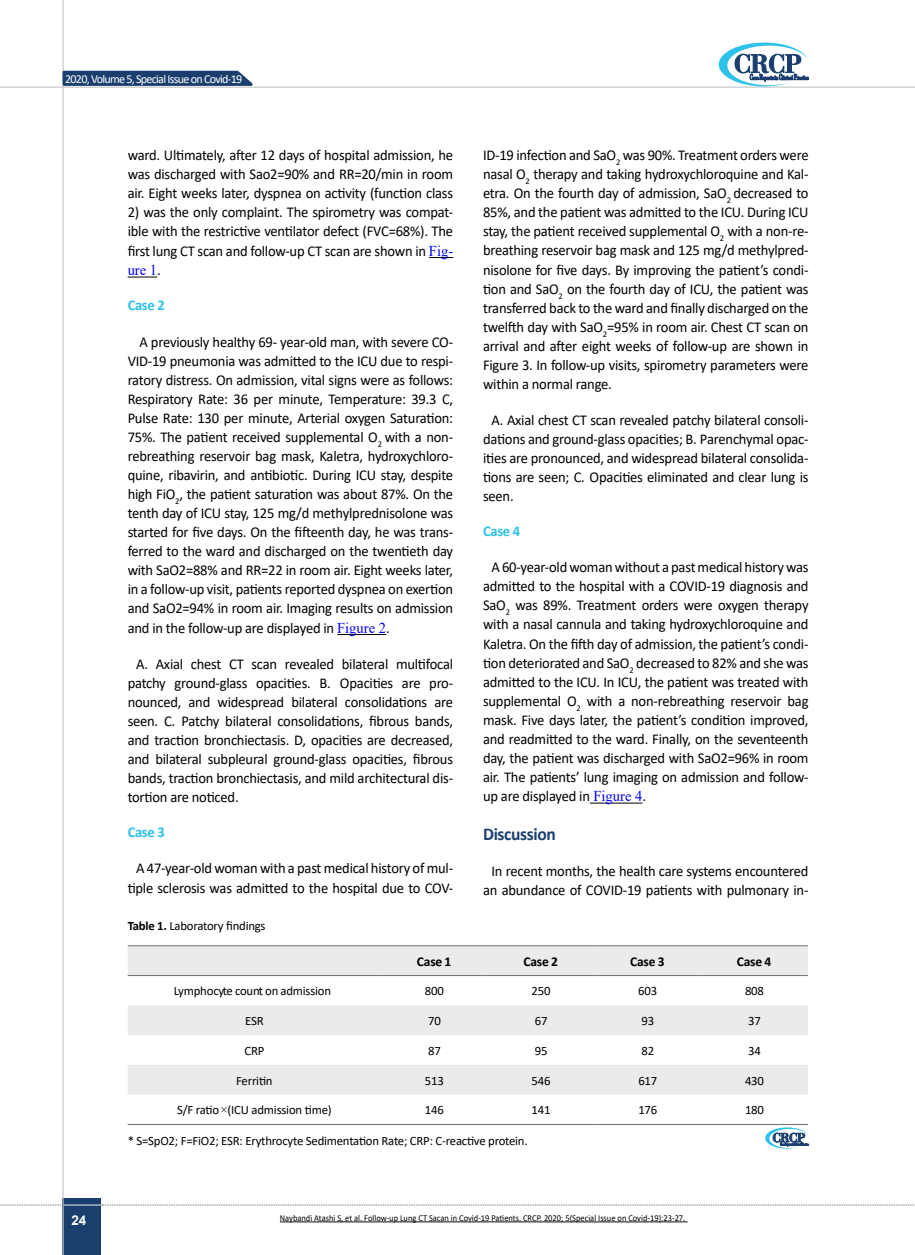
<style>
.page{position:relative;width:915px;height:1255px;background:#fff}
.page>*{position:absolute;margin:0;border:0;box-sizing:border-box;transform-origin:0 0}
.t1{font:700 18px "Calibri";letter-spacing:-.02em;color:#1a3f6f}
.t2{font:15px/19px "Calibri";letter-spacing:-.015em;color:#000;text-align:justify}
.t3{font:700 15px "Calibri";letter-spacing:-.02em;color:#2ec1ea}
.t4{font:15px "Times New Roman";color:#00f}
.t5{font:700 13.5px "Calibri";letter-spacing:-.01em;color:#000}
.t6{font:700 13.5px "Arial";color:#fff}
.t7{font:12.75px "Calibri";letter-spacing:-.015em;color:#000}
.t8{font:12.15px "Calibri";letter-spacing:-.06em;color:#fff}
.t9{font:9px "Calibri";color:#000;scale:.94 1}
.s1{font-family:"Times New Roman";color:#00f}
.s2{font-family:"Calibri";color:#000}
.s3{font-weight:700}
.s4{font-family:"Times New Roman";font-style:italic}
</style>
<div class="page">
<div style="left:63px;top:1198px;width:38px;height:56px;background:#1a3f6f"></div>
<hr style="left:62px;top:0;width:2px;height:1254px;background:#c2c4c6">
<hr style="left:0;top:87px;width:914px;height:1px;background:#c2c4c6">
<hr style="left:63px;top:1204px;width:38px;height:1px;background:#ebebec">
<svg style="left:0;top:1204px;width:63px;height:1px"></svg>
<svg style="left:102px;top:1204px;width:813px;height:1px"></svg>
<svg style="left:718px;top:43px;width:90px;height:43px"></svg>
<svg style="left:61px;top:69px;width:198px;height:18px;background:#4a678c"></svg>
<svg style="left:429px;top:257px;width:24px;height:1px"></svg>
<svg style="left:128px;top:277px;width:29px;height:1px"></svg>
<hr style="left:337px;top:634px;width:49px;height:1px;background:#000">
<hr style="left:589px;top:802px;width:53px;height:1px;background:#000">
<svg style="left:128px;top:946px;width:679px;height:148px;fill:#ebebec"></svg>
<hr style="left:128px;top:945px;width:253px;height:1px;background:#6d6e71">
<hr style="left:381px;top:945px;width:106px;height:1px;background:#6d6e71">
<hr style="left:487px;top:945px;width:107px;height:1px;background:#6d6e71">
<hr style="left:594px;top:945px;width:107px;height:1px;background:#6d6e71">
<hr style="left:701px;top:945px;width:106px;height:1px;background:#6d6e71">
<hr style="left:128px;top:975px;width:253px;height:1px;background:#6d6e71">
<hr style="left:381px;top:975px;width:106px;height:1px;background:#6d6e71">
<hr style="left:487px;top:975px;width:107px;height:1px;background:#6d6e71">
<hr style="left:594px;top:975px;width:107px;height:1px;background:#6d6e71">
<hr style="left:701px;top:975px;width:106px;height:1px;background:#6d6e71">
<hr style="left:128px;top:1123px;width:253px;height:1px;background:#6d6e71">
<hr style="left:381px;top:1123px;width:106px;height:1px;background:#6d6e71">
<hr style="left:487px;top:1123px;width:107px;height:1px;background:#6d6e71">
<hr style="left:594px;top:1123px;width:107px;height:1px;background:#6d6e71">
<hr style="left:701px;top:1123px;width:106px;height:1px;background:#6d6e71">
<svg style="left:765px;top:1127px;width:43px;height:21px"></svg>
<hr style="left:280px;top:1221px;width:407px;height:1px;background:#000">
<p class="t8" style="left:65px;top:70px;width:179px">2020, Volume 5, Special Issue on Covid-19</p>
<p class="t2" style="left:128px;top:145px;width:327px">ward. Ultimately, after 12 days of hospital admission, he was discharged with Sao2=90% and RR=20/min in room air. Eight weeks later, dyspnea on activity (function class</p>
<p class="t2" style="left:128px;top:202px;width:327px">2) was the only complaint. The spirometry was compat&shy;ible with the restrictive ventilator defect (FVC=68%). The first lung CT scan and follow-up CT scan are shown in <span class="s1">Fig-</span></p>
<p class="t4" style="left:128px;top:260px;width:35px">ure 1<span class="s2">.</span></p>
<p class="t3" style="left:128px;top:295px;width:39px">Case 2</p>
<p class="t2" style="left:128px;top:331px;width:327px;text-indent:12px">A previously healthy 69- year-old man, with severe CO-VID-19 pneumonia was admitted to the ICU due to respi&shy;ratory distress. On admission, vital signs were as follows:<br>Respiratory Rate: 36 per minute, Temperature: 39.3 C, Pulse Rate: 130 per minute, Arterial oxygen Saturation:<br>75%. The patient received supplemental O<sub>2</sub> with a non&shy;rebreathing reservoir bag mask, Kaletra, hydroxychloro&shy;quine, ribavirin, and antibiotic. During ICU stay, despite high FiO<sub>2</sub>, the patient saturation was about 87%. On the tenth day of ICU stay, 125 mg/d methylprednisolone was started for five days. On the fifteenth day, he was trans&shy;ferred to the ward and discharged on the twentieth day with SaO2=88% and RR=22 in room air. Eight weeks later, in a follow-up visit, patients reported dyspnea on exertion and SaO2=94% in room air. Imaging results on admission and in the follow-up are displayed in <span class="s1">Figure 2</span>.</p>
<p class="t2" style="left:128px;top:654px;width:327px;text-indent:8px">A. Axial chest CT scan revealed bilateral multifocal patchy ground-glass opacities. B. Opacities are pro&shy;nounced, and widespread bilateral consolidations are seen. C. Patchy bilateral consolidations, fibrous bands, and traction bronchiectasis. D, opacities are decreased, and bilateral subpleural ground-glass opacities, fibrous bands, traction bronchiectasis, and mild architectural dis&shy;tortion are noticed.</p>
<p class="t3" style="left:128px;top:821px;width:39px">Case 3</p>
<p class="t2" style="left:128px;top:858px;width:327px;text-align:center">A 47-year-old woman with a past medical history of mul&shy;tiple sclerosis was admitted to the hospital due to COV-</p>
<p class="t7" style="left:128px;top:916px;width:139px"><span class="s3">Table 1.</span> Laboratory findings</p>
<p class="t2" style="left:483px;top:145px;width:327px">ID-19 infection and SaO<sub>2</sub> was 90%. Treatment orders were nasal O<sub>2</sub> therapy and taking hydroxychloroquine and Kal&shy;etra. On the fourth day of admission, SaO<sub>2</sub> decreased to 85%, and the patient was admitted to the ICU. During ICU stay, the patient received supplemental O<sub>2</sub> with a non-re&shy;breathing reservoir bag mask and 125 mg/d methylpred&shy;nisolone for five days. By improving the patient’s condi&shy;tion and SaO<sub>2</sub> on the fourth day of ICU, the patient was transferred back to the ward and finally discharged on the twelfth day with SaO<sub>2</sub>=95% in room air. Chest CT scan on arrival and after eight weeks of follow-up are shown in Figure 3. In follow-up visits, spirometry parameters were within a normal range.</p>
<p class="t2" style="left:483px;top:410px;width:327px;text-indent:8px">A. Axial chest CT scan revealed patchy bilateral consoli&shy;dations and ground-glass opacities; B. Parenchymal opac&shy;ities are pronounced, and widespread bilateral consolida&shy;tions are seen; C. Opacities eliminated and clear lung is seen.</p>
<p class="t3" style="left:483px;top:520px;width:39px">Case 4</p>
<p class="t2" style="left:483px;top:557px;width:327px;text-indent:9px">A 60-year-old woman without a past medical history was admitted to the hospital with a COVID-19 diagnosis and SaO<sub>2</sub> was 89%. Treatment orders were oxygen therapy with a nasal cannula and taking hydroxychloroquine and Kaletra. On the fifth day of admission, the patient’s condi&shy;tion deteriorated and SaO<sub>2</sub> decreased to 82% and she was admitted to the ICU. In ICU, the patient was treated with supplemental O<sub>2</sub> with a non-rebreathing reservoir bag mask. Five days later, the patient’s condition improved, and readmitted to the ward. Finally, on the seventeenth day, the patient was discharged with SaO2=96% in room air. The patients’ lung imaging on admission and follow&shy;up are displayed in <span class="s1">Figure 4</span>.</p>
<p class="t1" style="left:483px;top:821px;width:74px">Discussion</p>
<p class="t2" style="left:483px;top:861px;width:327px;text-align:center">In recent months, the health care systems encountered an abundance of COVID-19 patients with pulmonary in-</p>
<p class="t5" style="left:416px;top:951px;width:36px">Case 1</p>
<p class="t5" style="left:523px;top:951px;width:36px">Case 2</p>
<p class="t5" style="left:630px;top:951px;width:36px">Case 3</p>
<p class="t5" style="left:736px;top:951px;width:36px">Case 4</p>
<p class="t7" style="left:174px;top:982px;width:159px">Lymphocyte count on admission</p>
<p class="t7" style="left:425px;top:982px;width:21px">800</p>
<p class="t7" style="left:531px;top:982px;width:21px">250</p>
<p class="t7" style="left:638px;top:982px;width:21px">603</p>
<p class="t7" style="left:744px;top:982px;width:21px">808</p>
<p class="t7" style="left:245px;top:1011px;width:20px">ESR</p>
<p class="t7" style="left:428px;top:1011px;width:14px">70</p>
<p class="t7" style="left:534px;top:1011px;width:14px">67</p>
<p class="t7" style="left:641px;top:1011px;width:14px">93</p>
<p class="t7" style="left:747px;top:1011px;width:14px">37</p>
<p class="t7" style="left:244px;top:1041px;width:21px">CRP</p>
<p class="t7" style="left:428px;top:1041px;width:14px">87</p>
<p class="t7" style="left:534px;top:1041px;width:14px">95</p>
<p class="t7" style="left:641px;top:1041px;width:14px">82</p>
<p class="t7" style="left:747px;top:1041px;width:14px">34</p>
<p class="t7" style="left:236px;top:1071px;width:38px">Ferritin</p>
<p class="t7" style="left:425px;top:1071px;width:21px">513</p>
<p class="t7" style="left:531px;top:1071px;width:21px">546</p>
<p class="t7" style="left:638px;top:1071px;width:21px">617</p>
<p class="t7" style="left:744px;top:1071px;width:21px">430</p>
<p class="t7" style="left:177px;top:1100px;width:156px">S/F ratio<span class="s4">×</span>(ICU admission time)</p>
<p class="t7" style="left:425px;top:1100px;width:21px">146</p>
<p class="t7" style="left:531px;top:1100px;width:21px">141</p>
<p class="t7" style="left:638px;top:1100px;width:21px">176</p>
<p class="t7" style="left:744px;top:1100px;width:21px">180</p>
<p class="t7" style="left:128px;top:1131px;width:401px">* S=SpO2; F=FiO2; ESR: Erythrocyte Sedimentation Rate; CRP: C-reactive protein.</p>
<p class="t6" style="left:71px;top:1212px;width:17px">24</p>
<p class="t9" style="left:280px;top:1211px;width:433px">Naybandi Atashi S, et al. Follow-up Lung CT Sacan in Covid-19 Patients. CRCP. 2020; 5(Special Issue on Covid-19):23-27.</p>
</div>
